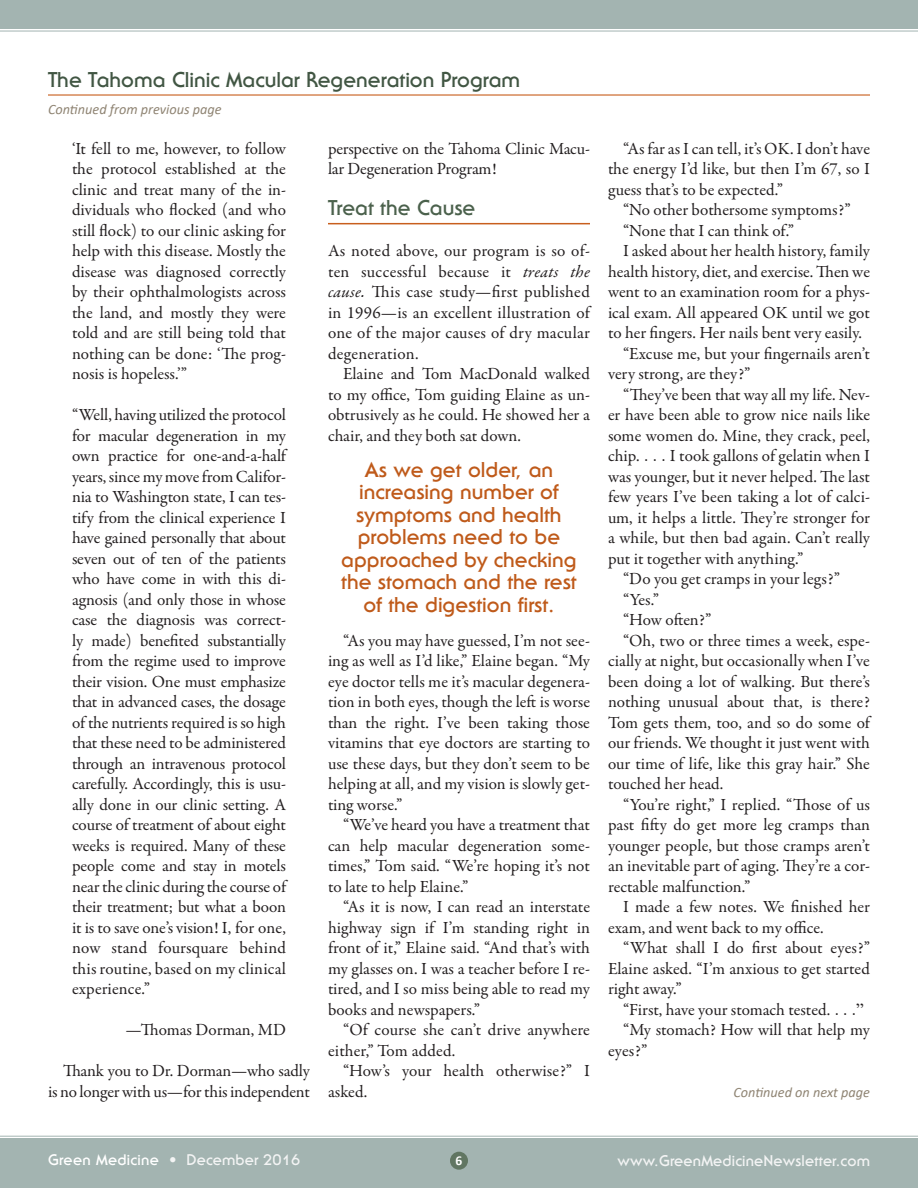
<style>
.page{position:relative;width:918px;height:1188px;background:#fff}
.page>*{position:absolute;margin:0;border:0;box-sizing:border-box;transform-origin:0 0}
.Pull-quote{font:700 21px/22.5px "Serif Gothic Std";color:#bf5a1a;text-align:center}
.Continuation-header{font:700 21px "Serif Gothic Std";color:#415643}
.Subhead-1{font:700 21px "Serif Gothic Std";color:#4b614c}
.Body{font:17.1px/20.5px "Garamond Premr Pro";letter-spacing:-.005em;color:#231f20;text-align:justify}
.Block-indent{font:17.1px/20.5px "Garamond Premr Pro";color:#231f20;text-align:justify}
.Body-no-indent{font:17.1px/20.5px "Garamond Premr Pro";letter-spacing:.015em;color:#231f20;text-align:justify}
.Block-indent-attribu{font:17.1px "Garamond Premr Pro";letter-spacing:-.005em;color:#231f20}
.t1{font:700 15.15px "Serif Gothic Std";letter-spacing:.01em;color:#f3f4f4}
.t2{font:700 15px "Serif Gothic Std";letter-spacing:.02em;color:#fff}
.Continuation-line-le{font:italic 14.25px "Calibri";color:#8f8473}
.Continuation-line-ri{font:italic 14.25px "Calibri";color:#8f8473}
.t3{font:700 13.5px "Calibri";color:#fff}
.s1{font-style:italic}
.s2{font-family:"Cambria";font-style:italic}
.s3{font-family:"Times New Roman"}
.s4{font-size:15.15px;color:#f3f4f4}
.s5{color:#f3f4f4}
</style>
<div class="page">
<svg style="left:0;top:0;width:918px;height:32px;background:#a8b8b5"></svg>
<svg style="left:0;top:1135px;width:918px;height:6px"></svg>
<div style="left:0;top:1141px;width:918px;height:47px;background:#a3b4b1"></div>
<div style="left:450px;top:1152px;width:18px;height:18px;background:#617662;border-radius:50%"></div>
<hr style="left:48px;top:94px;width:822px;height:2px;background:#c85f1d">
<hr style="left:328px;top:223px;width:262px;height:1px;background:#c85f1d">
<p class="Continuation-header" style="left:48px;top:67px;width:474px">The Tahoma Clinic Macular Regeneration Program</p>
<p class="Continuation-line-le" style="left:48px;top:99px;width:175px">Continued from previous page</p>
<p class="Block-indent" style="left:72px;top:139px;width:216px">‘It fell to me, however, to follow the protocol established at the clinic and treat many of the in&shy;dividuals who flocked (and who still flock) to our clinic asking for help with this disease. Mostly the disease was diagnosed correctly by their ophthalmologists across the land, and mostly they were told and are still being told that nothing can be done: ‘The prog&shy;nosis is hopeless.’”</p>
<p class="Block-indent" style="left:72px;top:405px;width:216px">“Well, having utilized the protocol for macular degeneration in my own practice for one-and-a-half years, since my move from Califor&shy;nia to Washington state, I can tes&shy;tify from the clinical experience I have gained personally that about seven out of ten of the patients who have come in with this di&shy;agnosis (and only those in whose case the diagnosis was correct&shy;ly made) benefited substantially from the regime used to improve their vision. One must emphasize that in advanced cases, the dosage of the nutrients required is so high that these need to be administered through an intravenous protocol carefully. Accordingly, this is usu&shy;ally done in our clinic setting. A course of treatment of about eight weeks is required. Many of these people come and stay in motels near the clinic during the course of their treatment; but what a boon it is to save one’s vision! I, for one, now stand foursquare behind this routine, based on my clinical experience.”</p>
<p class="Block-indent-attribu" style="left:125px;top:1019px;width:162px">—Thomas Dorman, MD</p>
<p class="Body" style="left:48px;top:1061px;width:264px;text-align:right">Thank you to Dr. Dorman—who sadly<br>is no longer with us—for this independent</p>
<p class="Body" style="left:328px;top:139px;width:264px">perspective on the Tahoma Clinic Macu&shy;lar Degeneration Program!</p>
<p class="Subhead-1" style="left:328px;top:196px;width:149px">Treat the Cause</p>
<p class="Body-no-indent" style="left:328px;top:241px;width:264px">As noted above, our program is so of&shy;ten successful because it <span class="s1">treats the cause</span><span class="s2">.</span> This case study—first published in 1996—is an excellent illustration of one of the major causes of dry macular degeneration.</p>
<p class="Body" style="left:328px;top:364px;width:264px;text-indent:15px">Elaine and Tom MacDonald walked to my office, Tom guiding Elaine as un&shy;obtrusively as he could. He showed her a chair, and they both sat down.</p>
<p class="Pull-quote" style="left:341px;top:458px;width:237px">As we get older, an increasing number of symptoms and health problems need to be approached by checking the stomach and the rest of the digestion first.</p>
<p class="Body" style="left:328px;top:630px;width:264px;text-indent:15px">“As you may have guessed, I’m not see&shy;ing as well as I’d like,” Elaine began. “My eye doctor tells me it’s macular degenera&shy;tion in both eyes, though the left is worse than the right. I’ve been taking those vitamins that eye doctors are starting to use these days, but they don’t seem to be helping at all, and my vision is slowly get&shy;ting worse.”</p>
<p class="Body" style="left:328px;top:815px;width:264px;text-indent:15px">“We’ve heard you have a treatment that can help macular degeneration some&shy;times,” Tom said. “We’re hoping it’s not to late to help Elaine.”</p>
<p class="Body" style="left:328px;top:897px;width:264px;text-indent:15px">“As it is now, I can read an interstate highway sign if I’m standing right in front of it,” Elaine said. “And that’s with my glasses on. I was a teacher before I re&shy;tired, and I so miss being able to read my books and newspapers.”</p>
<p class="Body" style="left:328px;top:1020px;width:264px;text-indent:15px">“Of course she can’t drive anywhere either,” Tom added.</p>
<p class="Body" style="left:328px;top:1061px;width:264px;text-indent:15px">“How’s your health otherwise?” I asked.</p>
<p class="Body" style="left:608px;top:139px;width:264px;text-indent:15px">“As far as I can tell, it’s OK. I don’t have the energy I’d like, but then I’m 67, so I guess that’s to be expected.”</p>
<p class="Body" style="left:623px;top:200px;width:229px">“No other bothersome symptoms?”</p>
<p class="Body" style="left:623px;top:221px;width:173px">“None that I can think of.”</p>
<p class="Body" style="left:608px;top:241px;width:264px;text-indent:15px">I asked about her health history, family health history, diet, and exercise. Then we went to an examination room for a phys&shy;ical exam. All appeared OK until we got to her fingers. Her nails bent very easily.</p>
<p class="Body" style="left:608px;top:344px;width:263px;text-indent:15px">“Excuse me, but your fingernails aren’t very strong, are they?”</p>
<p class="Body" style="left:608px;top:385px;width:264px;text-indent:15px">“They’ve been that way all my life. Nev&shy;er have been able to grow nice nails like some women do. Mine, they crack, peel, chip. <span class="s3">. . .</span> I took gallons of gelatin when I was younger, but it never helped. The last few years I’ve been taking a lot of calci&shy;um, it helps a little. They’re stronger for a while, but then bad again. Can’t really put it together with anything.”</p>
<p class="Body" style="left:623px;top:569px;width:219px">“Do you get cramps in your legs?”</p>
<p class="Body" style="left:623px;top:589px;width:38px">“Yes.”</p>
<p class="Body" style="left:623px;top:610px;width:90px">“How often?”</p>
<p class="Body" style="left:608px;top:630px;width:264px;text-indent:15px">“Oh, two or three times a week, espe&shy;cially at night, but occasionally when I’ve been doing a lot of walking. But there’s nothing unusual about that, is there?<br>Tom gets them, too, and so do some of our friends. We thought it just went with our time of life, like this gray hair.” She touched her head.</p>
<p class="Body" style="left:608px;top:794px;width:264px;text-indent:15px">“You’re right,” I replied. “Those of us past fifty do get more leg cramps than younger people, but those cramps aren’t an inevitable part of aging. They’re a cor&shy;rectable malfunction.”</p>
<p class="Body" style="left:608px;top:897px;width:264px;text-indent:15px">I made a few notes. We finished her exam, and went back to my office.</p>
<p class="Body" style="left:608px;top:938px;width:264px;text-indent:15px">“What shall I do first about eyes?” Elaine asked. “I’m anxious to get started right away.”</p>
<p class="Body" style="left:623px;top:999px;width:242px">“First, have your stomach tested. <span class="s3">. . .”</span></p>
<p class="Body" style="left:608px;top:1020px;width:264px;text-indent:15px">“My stomach? How will that help my eyes?”</p>
<p class="Continuation-line-ri" style="left:733px;top:1082px;width:138px">Continued on next page</p>
<p class="t2" style="left:48px;top:1151px;width:254px">Green Medicine <span class="s4">•</span> <span class="s5">December 2016</span></p>
<p class="t3" style="left:456px;top:1151px;width:8px">6</p>
<p class="t1" style="left:617px;top:1151px;width:254px">www.GreenMedicineNewsletter.com</p>
</div>
